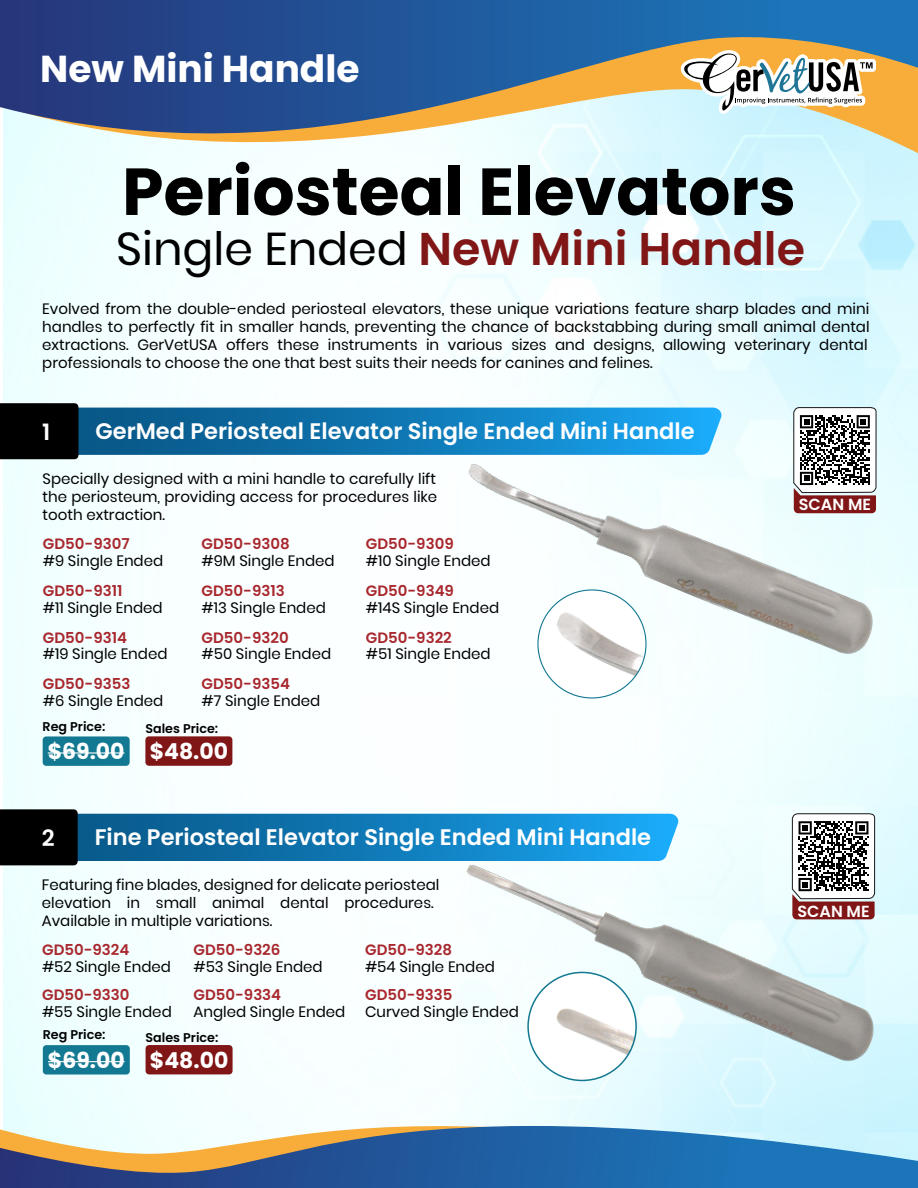
<style>
.page{position:relative;width:918px;height:1188px;background:#fff}
.page>*{position:absolute;margin:0;border:0;box-sizing:border-box;transform-origin:0 0}
.t1{font:700 66.3px "Poppins";color:#000}
.t2{font:600 45.9px "Poppins";color:#801616}
.t3{font:700 37.5px "Poppins";color:#fff}
.t4{font:600 22.5px "Poppins";color:#fff}
.t5{font:700 21.9px "Poppins";color:#fff}
.t6{font:600 16.05px "Poppins";color:#fff}
.t7{font:15px/18px "Poppins";color:#000}
.t8{font:600 15px "Poppins";color:#a8272d}
.t9{font:600 12.75px "Poppins";color:#000}
.s1{font-weight:400;color:#000}
</style>
<div class="page">
<img style="left:3px;top:183px;width:915px;height:937px">
<svg style="left:0;top:0;width:918px;height:183px;background:#7e98b1"></svg>
<svg style="left:0;top:1120px;width:918px;height:68px"></svg>
<svg style="left:0;top:1126px;width:918px;height:50px;background:#6e90a9"></svg>
<svg style="left:681px;top:50px;width:195px;height:64px"></svg>
<svg style="left:0;top:403px;width:723px;height:56px;background:#2a7cab"></svg>
<img style="left:457px;top:452px;width:419px;height:206px">
<svg style="left:793px;top:407px;width:84px;height:106px"></svg>
<img style="left:541px;top:590px;width:105px;height:108px">
<div style="left:43px;top:736px;width:87px;height:30px;background:#137891;border-radius:4px"></div>
<hr style="left:48px;top:752px;width:77px;height:2px;background:#fff">
<div style="left:145px;top:736px;width:87px;height:30px;background:#801616;border-radius:4px"></div>
<svg style="left:0;top:809px;width:680px;height:56px;background:#2c7fae"></svg>
<img style="left:456px;top:861px;width:419px;height:206px">
<svg style="left:791px;top:813px;width:84px;height:107px"></svg>
<div style="left:528px;top:972px;width:108px;height:108px;background:#fff;border-radius:50%"></div>
<img style="left:539px;top:972px;width:97px;height:108px">
<div style="left:527px;top:972px;width:110px;height:109px;border:2px solid #137891;border-radius:50%"></div>
<div style="left:43px;top:1045px;width:87px;height:30px;background:#137891;border-radius:4px"></div>
<hr style="left:48px;top:1061px;width:77px;height:1px;background:#fff">
<div style="left:146px;top:1045px;width:87px;height:29px;background:#801616;border-radius:4px"></div>
<h3 class="t3" style="left:40px;top:47px;width:321px">New Mini Handle</h3>
<h1 class="t1" style="left:122px;top:153px;width:675px">Periosteal Elevators</h1>
<h2 class="t2" style="left:116px;top:222px;width:690px"><span class="s1">Single Ended</span> New Mini Handle</h2>
<p class="t7" style="left:42px;top:300px;width:829px">Evolved from the double-ended periosteal elevators, these unique variations feature sharp blades and mini handles to perfectly fit in smaller hands, preventing the chance of backstabbing during small animal dental extractions. GerVetUSA offers these instruments in various sizes and designs, allowing veterinary dental professionals to choose the one that best suits their needs for canines and felines.</p>
<h3 class="t4" style="left:42px;top:419px;width:10px">1</h3>
<h3 class="t4" style="left:96px;top:418px;width:601px">GerMed Periosteal Elevator Single Ended Mini Handle</h3>
<p class="t7" style="left:43px;top:470px;width:396px;text-align:justify">Specially designed with a mini handle to carefully lift the periosteum, providing access for procedures like tooth extraction.</p>
<p class="t8" style="left:43px;top:535px;width:88px">GD50-9307</p>
<p class="t7" style="left:43px;top:552px;width:122px">#9 Single Ended</p>
<p class="t8" style="left:43px;top:582px;width:81px">GD50-9311</p>
<p class="t7" style="left:43px;top:598px;width:121px">#11 Single Ended</p>
<p class="t8" style="left:43px;top:629px;width:86px">GD50-9314</p>
<p class="t7" style="left:43px;top:645px;width:126px">#19 Single Ended</p>
<p class="t8" style="left:43px;top:675px;width:89px">GD50-9353</p>
<p class="t7" style="left:43px;top:692px;width:122px">#6 Single Ended</p>
<p class="t8" style="left:202px;top:535px;width:90px">GD50-9308</p>
<p class="t7" style="left:202px;top:552px;width:135px">#9M Single Ended</p>
<p class="t8" style="left:202px;top:582px;width:85px">GD50-9313</p>
<p class="t7" style="left:202px;top:598px;width:126px">#13 Single Ended</p>
<p class="t8" style="left:202px;top:629px;width:89px">GD50-9320</p>
<p class="t7" style="left:202px;top:645px;width:131px">#50 Single Ended</p>
<p class="t8" style="left:202px;top:675px;width:90px">GD50-9354</p>
<p class="t7" style="left:202px;top:692px;width:120px">#7 Single Ended</p>
<p class="t9" style="left:43px;top:719px;width:64px">Reg Price:</p>
<p class="t9" style="left:145px;top:721px;width:74px">Sales Price:</p>
<h3 class="t5" style="left:150px;top:739px;width:80px">$48.00</h3>
<h3 class="t5" style="left:48px;top:739px;width:78px">$69.00</h3>
<p class="t8" style="left:366px;top:535px;width:89px">GD50-9309</p>
<p class="t7" style="left:366px;top:552px;width:126px">#10 Single Ended</p>
<p class="t8" style="left:366px;top:582px;width:90px">GD50-9349</p>
<p class="t7" style="left:366px;top:598px;width:135px">#14S Single Ended</p>
<p class="t8" style="left:366px;top:629px;width:87px">GD50-9322</p>
<p class="t7" style="left:366px;top:645px;width:126px">#51 Single Ended</p>
<h3 class="t4" style="left:42px;top:825px;width:14px">2</h3>
<h3 class="t4" style="left:95px;top:824px;width:558px">Fine Periosteal Elevator Single Ended Mini Handle</h3>
<p class="t7" style="left:42px;top:876px;width:399px">Featuring fine blades, designed for delicate periosteal elevation in small animal dental procedures.<br>Available in multiple variations.</p>
<p class="t8" style="left:42px;top:942px;width:89px">GD50-9324</p>
<p class="t7" style="left:42px;top:958px;width:130px">#52 Single Ended</p>
<p class="t8" style="left:42px;top:986px;width:89px">GD50-9330</p>
<p class="t7" style="left:42px;top:1003px;width:131px">#55 Single Ended</p>
<p class="t8" style="left:194px;top:942px;width:88px">GD50-9326</p>
<p class="t7" style="left:194px;top:958px;width:131px">#53 Single Ended</p>
<p class="t8" style="left:194px;top:986px;width:89px">GD50-9334</p>
<p class="t7" style="left:194px;top:1003px;width:153px">Angled Single Ended</p>
<p class="t9" style="left:43px;top:1027px;width:64px">Reg Price:</p>
<p class="t9" style="left:146px;top:1030px;width:74px">Sales Price:</p>
<h3 class="t5" style="left:150px;top:1048px;width:80px">$48.00</h3>
<h3 class="t5" style="left:48px;top:1047px;width:78px">$69.00</h3>
<p class="t8" style="left:365px;top:942px;width:89px">GD50-9328</p>
<p class="t7" style="left:365px;top:958px;width:131px">#54 Single Ended</p>
<p class="t8" style="left:365px;top:986px;width:89px">GD50-9335</p>
<p class="t7" style="left:365px;top:1003px;width:155px">Curved Single Ended</p>
<p class="t6" style="left:799px;top:495px;width:74px">SCAN ME</p>
<p class="t6" style="left:797px;top:902px;width:74px">SCAN ME</p>
</div>
